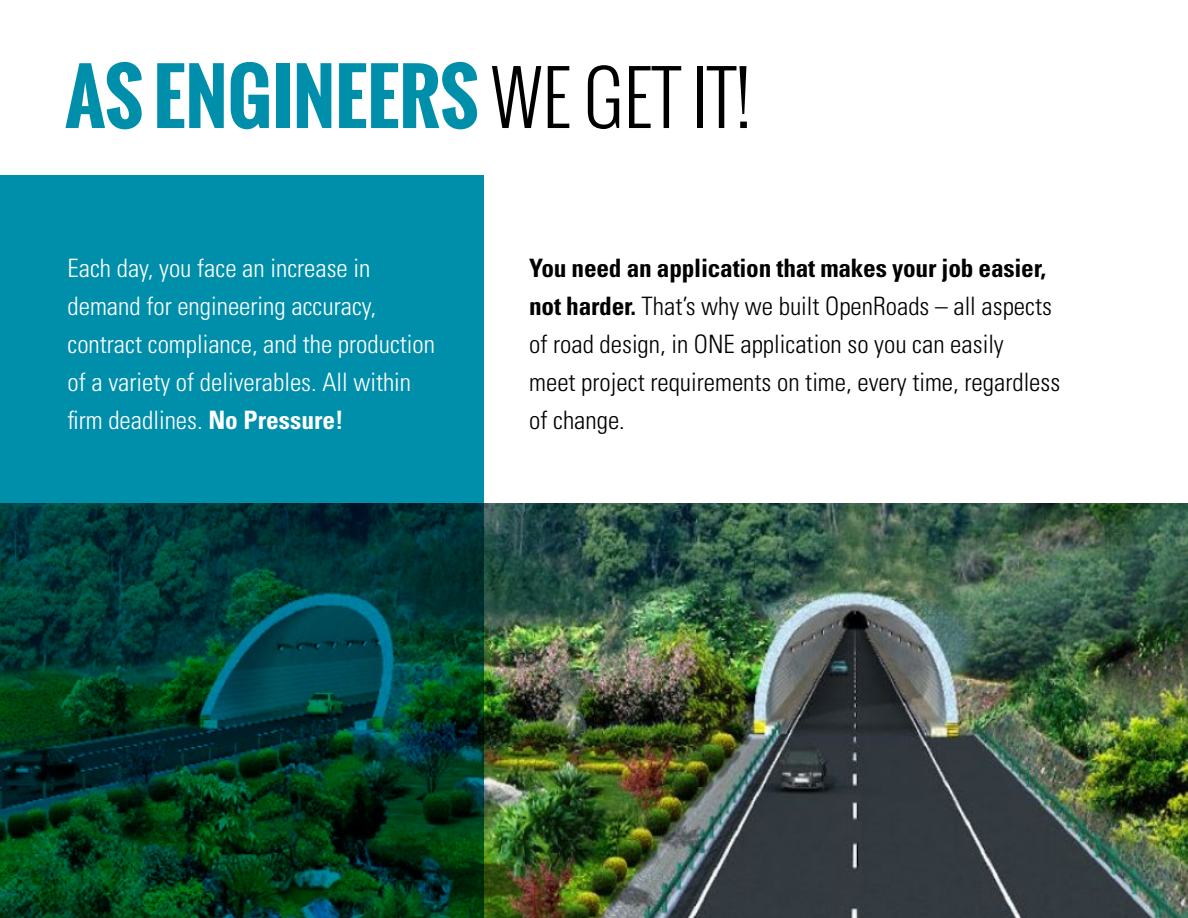
<style>
.page{position:relative;width:1188px;height:918px;background:#fff}
.page>*{position:absolute;margin:0;border:0;box-sizing:border-box;transform-origin:0 0}
.t1{font:700 73.8px "Oswald";color:#008fab}
.t2{font:300 condensed 25.35px/38.1px "Univers";color:#000}
.t3{font:300 condensed 25.35px/38.1px "Univers";color:#fff}
.s1{font-weight:300;color:#000}
.s2{font-weight:700}
</style>
<div class="page">
<img style="left:484px;top:504px;width:704px;height:414px">
<svg style="left:0;top:176px;width:484px;height:742px;background:#005f64"></svg>
<h1 class="t1" style="left:65px;top:42px;width:688px">AS ENGINEERS <span class="s1">WE GET IT!</span></h1>
<p class="t3" style="left:68px;top:249px;width:369px">Each day, you face an increase in demand for engineering accuracy, contract compliance, and the production of a variety of deliverables. All within firm deadlines. <span class="s2">No Pressure!</span></p>
<p class="t2" style="left:529px;top:249px;width:533px"><span class="s2">You need an application that makes your job easier, not harder.</span> That’s why we built OpenRoads – all aspects of road design, in ONE application so you can easily<br>meet project requirements on time, every time, regardless of change.</p>
</div>
